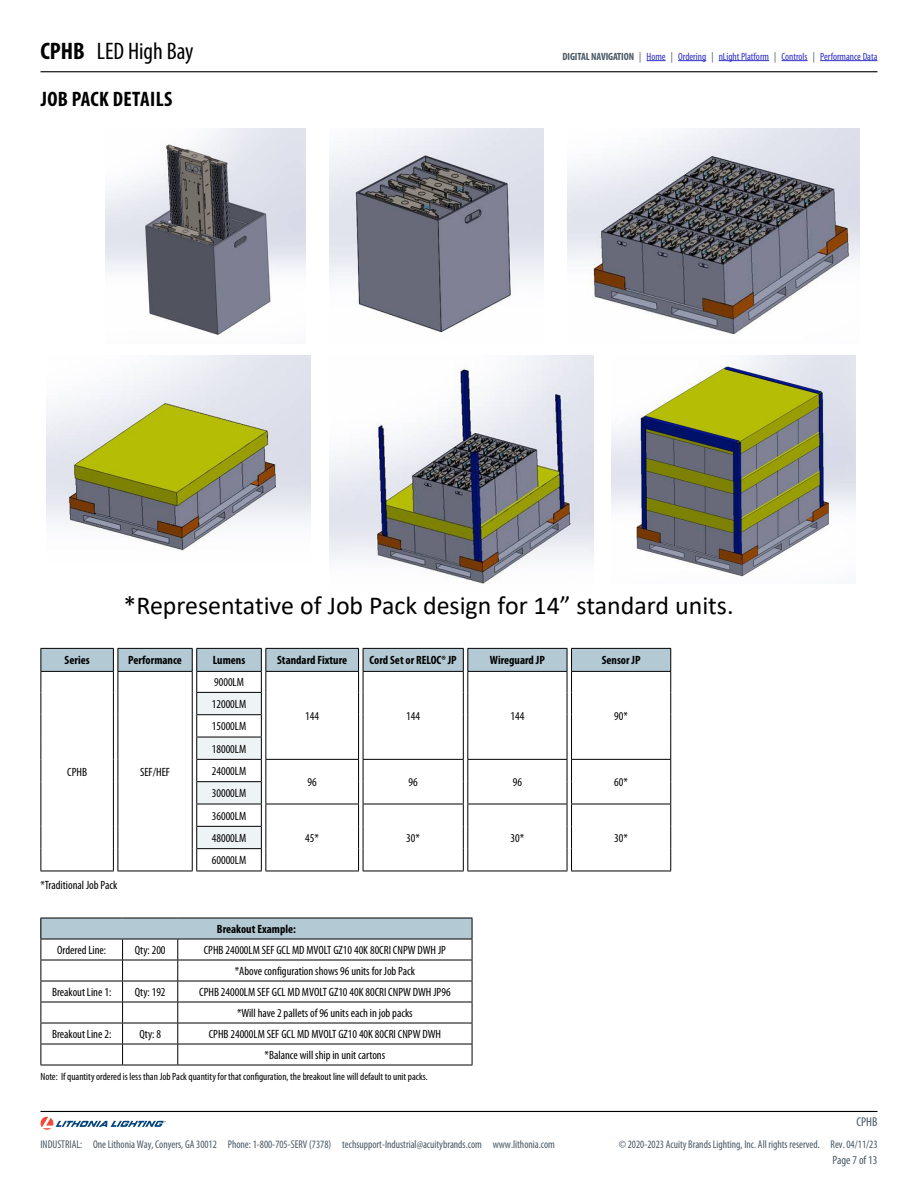
<style>
.page{position:relative;width:918px;height:1188px;background:#fff}
.page>*{position:absolute;margin:0;border:0;box-sizing:border-box;transform-origin:0 0}
.t1{font:25.95px "Calibri";color:#000}
.t2{font:condensed 24px "Myriad Pro";color:#000}
.t3{font:700 condensed 21px "Myriad Pro";letter-spacing:.02em;color:#000}
.t4{font:condensed 12.75px "Myriad Pro";color:#485865}
.t5{font:condensed 12px/22.4px "Myriad Pro";color:#000;text-align:center}
.t6{font:700 condensed 12px "Myriad Pro";color:#000}
.t7{font:condensed 12px "Myriad Pro";color:#485865}
.t8{font:condensed 11.25px "Myriad Pro";color:#485865;scale:.96 1}
.t9{font:condensed 10.5px "Myriad Pro";color:#000}
.t10{font:condensed 10.5px "Myriad Pro";color:#3232c8}
.s1{font-weight:700}
.s2{font-weight:700;color:#485865}
.s3{color:#485865}
</style>
<div class="page">
<hr style="left:40px;top:1111px;width:838px;height:1px;background:#000">
<hr style="left:40px;top:71px;width:838px;height:1px;background:#000">
<svg style="left:40px;top:1117px;width:126px;height:13px"></svg>
<svg style="left:647px;top:60px;width:19px;height:1px"></svg>
<svg style="left:678px;top:60px;width:28px;height:1px"></svg>
<hr style="left:719px;top:60px;width:50px;height:1px;background:#3232c8">
<svg style="left:782px;top:60px;width:26px;height:1px"></svg>
<hr style="left:820px;top:60px;width:57px;height:1px;background:#3232c8">
<img style="left:105px;top:128px;width:201px;height:207px">
<img style="left:329px;top:128px;width:215px;height:205px">
<img style="left:567px;top:128px;width:293px;height:207px">
<img style="left:47px;top:356px;width:264px;height:195px">
<img style="left:329px;top:356px;width:264px;height:228px">
<img style="left:612px;top:356px;width:243px;height:221px">
<hr style="left:40px;top:871px;width:74px;height:1px;background:#000">
<hr style="left:118px;top:871px;width:75px;height:1px;background:#000">
<hr style="left:196px;top:871px;width:66px;height:1px;background:#000">
<hr style="left:265px;top:871px;width:94px;height:1px;background:#000">
<hr style="left:363px;top:871px;width:101px;height:1px;background:#000">
<hr style="left:467px;top:871px;width:100px;height:1px;background:#000">
<hr style="left:571px;top:871px;width:100px;height:1px;background:#000">
<svg style="left:40px;top:648px;width:631px;height:223px"></svg>
<div style="left:41px;top:918px;width:431px;height:21px;background:#b3c9d3"></div>
<hr style="left:40px;top:918px;width:83px;height:1px;background:#000">
<hr style="left:123px;top:918px;width:55px;height:1px;background:#000">
<hr style="left:178px;top:918px;width:294px;height:1px;background:#000">
<hr style="left:40px;top:939px;width:83px;height:1px;background:#000">
<hr style="left:123px;top:939px;width:55px;height:1px;background:#000">
<hr style="left:178px;top:939px;width:294px;height:1px;background:#000">
<hr style="left:40px;top:960px;width:83px;height:1px;background:#000">
<hr style="left:123px;top:960px;width:55px;height:1px;background:#000">
<hr style="left:178px;top:960px;width:294px;height:1px;background:#000">
<hr style="left:40px;top:981px;width:83px;height:1px;background:#000">
<hr style="left:123px;top:981px;width:55px;height:1px;background:#000">
<hr style="left:178px;top:981px;width:294px;height:1px;background:#000">
<hr style="left:40px;top:1002px;width:83px;height:1px;background:#000">
<hr style="left:123px;top:1002px;width:55px;height:1px;background:#000">
<hr style="left:40px;top:1023px;width:83px;height:1px;background:#000">
<hr style="left:123px;top:1023px;width:55px;height:1px;background:#000">
<hr style="left:40px;top:1044px;width:83px;height:1px;background:#000">
<svg style="left:40px;top:918px;width:1px;height:147px"></svg>
<hr style="left:123px;top:1044px;width:55px;height:1px;background:#000">
<svg style="left:122px;top:939px;width:1px;height:126px"></svg>
<svg style="left:177px;top:939px;width:1px;height:126px"></svg>
<svg style="left:472px;top:918px;width:1px;height:147px"></svg>
<hr style="left:40px;top:1065px;width:83px;height:1px;background:#000">
<hr style="left:123px;top:1065px;width:55px;height:1px;background:#000">
<hr style="left:178px;top:1002px;width:294px;height:1px;background:#000">
<hr style="left:178px;top:1023px;width:294px;height:1px;background:#000">
<hr style="left:178px;top:1044px;width:294px;height:1px;background:#000">
<hr style="left:178px;top:1065px;width:294px;height:1px;background:#000">
<h2 class="t2" style="left:40px;top:38px;width:155px"><span class="s1">CPHB</span> LED High Bay</h2>
<p class="t10" style="left:563px;top:50px;width:316px"><span class="s2">DIGITAL NAVIGATION</span> <span class="s3">|</span> Home <span class="s3">|</span> Ordering <span class="s3">|</span> nLight Platform <span class="s3">|</span> Controls <span class="s3">|</span> Performance Data</p>
<h3 class="t3" style="left:41px;top:88px;width:133px">JOB PACK DETAILS</h3>
<h1 class="t1" style="left:124px;top:587px;width:612px">*Representative of Job Pack design for 14” standard units.</h1>
<p class="t6" style="left:65px;top:654px;width:26px">Series</p>
<p class="t6" style="left:128px;top:654px;width:55px">Performance</p>
<p class="t6" style="left:213px;top:654px;width:34px">Lumens</p>
<p class="t6" style="left:277px;top:654px;width:72px">Standard Fixture</p>
<p class="t6" style="left:370px;top:654px;width:89px">Cord Set or RELOC® JP</p>
<p class="t6" style="left:490px;top:654px;width:56px">Wireguard JP</p>
<p class="t6" style="left:602px;top:654px;width:40px">Sensor JP</p>
<p class="t5" style="left:67px;top:761px;width:21px">CPHB</p>
<p class="t5" style="left:140px;top:761px;width:32px">SEF/HEF</p>
<p class="t5" style="left:40px;top:874px;width:78px">*Traditional Job Pack</p>
<p class="t5" style="left:214px;top:671px;width:31px">9000LM</p>
<p class="t5" style="left:212px;top:693px;width:36px;text-align:justify">12000LM 15000LM 18000LM 24000LM</p>
<p class="t5" style="left:212px;top:782px;width:36px;text-align:justify">30000LM 36000LM 48000LM</p>
<p class="t5" style="left:212px;top:849px;width:36px">60000LM</p>
<p class="t5" style="left:305px;top:705px;width:15px">144</p>
<p class="t5" style="left:406px;top:705px;width:15px">144</p>
<p class="t5" style="left:510px;top:705px;width:15px">144</p>
<p class="t5" style="left:614px;top:705px;width:15px">90*</p>
<p class="t5" style="left:308px;top:771px;width:11px">96</p>
<p class="t5" style="left:409px;top:771px;width:11px">96</p>
<p class="t5" style="left:513px;top:771px;width:11px">96</p>
<p class="t5" style="left:614px;top:771px;width:15px">60*</p>
<p class="t5" style="left:305px;top:827px;width:15px">45*</p>
<p class="t5" style="left:406px;top:827px;width:15px">30*</p>
<p class="t5" style="left:511px;top:827px;width:15px">30*</p>
<p class="t5" style="left:614px;top:827px;width:15px">30*</p>
<p class="t6" style="left:217px;top:922px;width:81px">Breakout Example:</p>
<p class="t5" style="left:57px;top:939px;width:51px">Ordered Line:</p>
<p class="t5" style="left:135px;top:939px;width:32px">Qty: 200</p>
<p class="t5" style="left:204px;top:940px;width:244px;line-height:21px">CPHB 24000LM SEF GCL MD MVOLT GZ10 40K 80CRI CNPW DWH JP *Above configuration shows 96 units for Job Pack</p>
<p class="t5" style="left:52px;top:981px;width:61px">Breakout Line 1:</p>
<p class="t5" style="left:135px;top:981px;width:32px">Qty: 192</p>
<p class="t5" style="left:199px;top:982px;width:253px;line-height:21px">CPHB 24000LM SEF GCL MD MVOLT GZ10 40K 80CRI CNPW DWH JP96 *Will have 2 pallets of 96 units each in job packs</p>
<p class="t5" style="left:52px;top:1023px;width:61px">Breakout Line 2:</p>
<p class="t5" style="left:139px;top:1023px;width:23px">Qty: 8</p>
<p class="t5" style="left:209px;top:1024px;width:234px;line-height:21px">CPHB 24000LM SEF GCL MD MVOLT GZ10 40K 80CRI CNPW DWH *Balance will ship in unit cartons</p>
<p class="t9" style="left:40px;top:1071px;width:389px">Note: If quantity ordered is less than Job Pack quantity for that configuration, the breakout line will default to unit packs.</p>
<p class="t4" style="left:856px;top:1115px;width:23px">CPHB</p>
<p class="t8" style="left:40px;top:1138px;width:537px">INDUSTRIAL: One Lithonia Way, Conyers, GA 30012 Phone: 1-800-705-SERV (7378) techsupport-Industrial@acuitybrands.com www.lithonia.com</p>
<p class="t8" style="left:619px;top:1138px;width:271px">© 2020-2023 Acuity Brands Lighting, Inc. All rights reserved. Rev. 04/11/23</p>
<p class="t7" style="left:832px;top:1153px;width:47px">Page 7 of 13</p>
</div>
